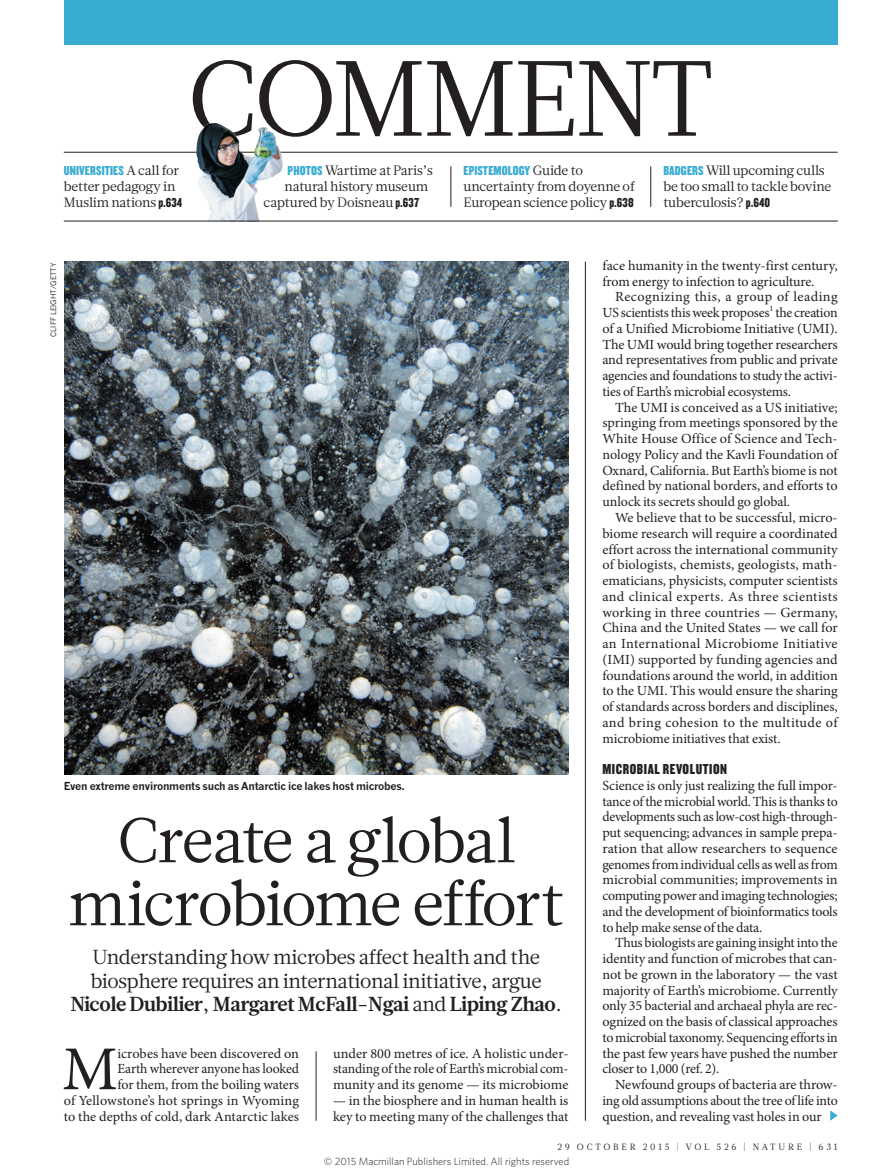
<style>
.page{position:relative;width:893px;height:1174px;background:#fff}
.page>*{position:absolute;margin:0;border:0;box-sizing:border-box;transform-origin:0 0}
.t1{font:106.5px "Glosa Math";letter-spacing:-.025em;color:#231f20}
.t2{font:63px/63px "Glosa Math";letter-spacing:-.035em;color:#231f20;text-align:center}
.t3{font:62.4px "Minion Pro";color:#231f20}
.t4{font:20.25px/23.7px "Glosa Math";letter-spacing:-.02em;color:#231f20;text-align:center}
.t5{font:15px "Knockout 69 Full Liteweight";letter-spacing:.04em;color:#231f20}
.t6{font:13.95px/15.8px "Minion Pro";letter-spacing:-.005em;color:#231f20;text-align:justify}
.t7{font:13.5px/15.8px "Glosa Math";letter-spacing:-.01em;color:#231f20}
.t8{font:13.5px "Knockout 69 Full Liteweight";letter-spacing:.01em;color:#38acd2}
.t9{font:700 10.8px "News Gothic MTOT";letter-spacing:-.02em;color:#231f20}
.t10{font:300 10.5px "Whitney";color:#231f20}
.t11{font:9px "Glosa Math";letter-spacing:.3em;color:#231f20}
.t12{font:7.5px "News Gothic MTOT";color:#231f20}
.s1{font-family:"Glosa Math";color:#231f20}
.s2{font-family:"Knockout 69 Full Liteweight"}
.s3{font-family:"Knockout 69 Full Liteweight";color:#38acd2}
.s4{font-weight:700}
</style>
<div class="page">
<hr style="left:64px;top:152px;width:774px;height:1px;background:#231f20">
<img style="left:186px;top:122px;width:108px;height:99px">
<svg style="left:830px;top:1110px;width:8px;height:10px"></svg>
<img style="left:64px;top:261px;width:504px;height:513px">
<div style="left:64px;top:0;width:774px;height:45px;background:#38acd2"></div>
<hr style="left:64px;top:221px;width:774px;height:1px;background:#231f20">
<hr style="left:451px;top:166px;width:1px;height:41px;background:#231f20">
<hr style="left:650px;top:166px;width:1px;height:41px;background:#231f20">
<hr style="left:585px;top:261px;width:1px;height:859px;background:#231f20">
<hr style="left:316px;top:1051px;width:1px;height:69px;background:#231f20">
<p class="t8" style="left:64px;top:162px;width:117px">UNIVERSITIES <span class="s1">A call for</span></p>
<p class="t7" style="left:64px;top:179px;width:120px">better pedagogy in<br>Muslim nations <span class="s2">p.634</span></p>
<h1 class="t1" style="left:187px;top:29px;width:528px">COMMENT</h1>
<p class="t7" style="left:663px;top:163px;width:170px"><span class="s3">BADGERS</span> Will upcoming culls be too small to tackle bovine tuberculosis? <span class="s2">p.640</span></p>
<p class="t8" style="left:463px;top:162px;width:121px">EPISTEMOLOGY <span class="s1">Guide to</span></p>
<p class="t7" style="left:463px;top:179px;width:173px">uncertainty from doyenne of<br>European science policy <span class="s2">p.638</span></p>
<p class="t7" style="left:288px;top:163px;width:147px"><span class="s3">PHOTOS</span> Wartime at Paris’s</p>
<p class="t7" style="left:285px;top:179px;width:145px">natural history museum</p>
<p class="t7" style="left:264px;top:194px;width:157px">captured by Doisneau <span class="s2">p.637</span></p>
<p class="t12" style="left:49px;top:337px;width:75px;rotate:-90deg">CLIFF LEIGHT/GETTY</p>
<p class="t9" style="left:64px;top:779px;width:342px">Even extreme environments such as Antarctic ice lakes host microbes.</p>
<h2 class="t2" style="left:68px;top:809px;width:497px">Create a global microbiome effort</h2>
<h3 class="t4" style="left:71px;top:945px;width:493px">Understanding how microbes affect health and the biosphere requires an international initiative, argue<br><span class="s4">Nicole Dubilier</span>, <span class="s4">Margaret McFall-Ngai</span> and <span class="s4">Liping Zhao</span>.</h3>
<p class="t6" style="left:64px;top:1045px;width:237px;text-align:right">icrobes have been discovered on<br>Earth wherever anyone has looked<br>for them, from the boiling waters<br>of Yellowstone’s hot springs in Wyoming to the depths of cold, dark Antarctic lakes</p>
<p class="t6" style="left:333px;top:1045px;width:237px">under 800 metres of ice. A holistic under&shy;standing of the role of Earth’s microbial com&shy;munity and its genome — its microbiome</p>
<h3 class="t3" style="left:62px;top:1027px;width:57px">M</h3>
<p class="t6" style="left:333px;top:1092px;width:237px">— in the biosphere and in human health is key to meeting many of the challenges that</p>
<p class="t6" style="left:602px;top:258px;width:237px">face humanity in the twenty-first century, from energy to infection to agriculture.</p>
<p class="t6" style="left:602px;top:289px;width:237px;text-indent:13px">Recognizing this, a group of leading US scientists this week proposes<sup>1</sup> the creation of a Unified Microbiome Initiative (UMI).<br>The UMI would bring together researchers and representatives from public and private agencies and foundations to study the activi&shy;ties of Earth’s microbial ecosystems.</p>
<p class="t6" style="left:602px;top:399px;width:237px;text-indent:13px">The UMI is conceived as a US initiative; springing from meetings sponsored by the White House Office of Science and Tech&shy;nology Policy and the Kavli Foundation of Oxnard, California. But Earth’s biome is not defined by national borders, and efforts to unlock its secrets should go global.</p>
<p class="t6" style="left:602px;top:510px;width:237px;text-indent:13px">We believe that to be successful, micro&shy;biome research will require a coordinated effort across the international community of biologists, chemists, geologists, math&shy;ematicians, physicists, computer scientists and clinical experts. As three scientists working in three countries — Germany, China and the United States — we call for an International Microbiome Initiative (IMI) supported by funding agencies and foundations around the world, in addition to the UMI. This would ensure the sharing of standards across borders and disciplines, and bring cohesion to the multitude of microbiome initiatives that exist.</p>
<p class="t5" style="left:602px;top:759px;width:126px">MICROBIAL REVOLUTION</p>
<p class="t6" style="left:602px;top:777px;width:237px">Science is only just realizing the full impor&shy;tance of the microbial world. This is thanks to developments such as low-cost high-through&shy;put sequencing; advances in sample prepa&shy;ration that allow researchers to sequence genomes from individual cells as well as from microbial communities; improvements in computing power and imaging technologies; and the development of bioinformatics tools to help make sense of the data.</p>
<p class="t6" style="left:602px;top:935px;width:237px;text-indent:13px">Thus biologists are gaining insight into the identity and function of microbes that can&shy;not be grown in the laboratory — the vast majority of Earth’s microbiome. Currently only 35 bacterial and archaeal phyla are rec&shy;ognized on the basis of classical approaches to microbial taxonomy. Sequencing efforts in the past few years have pushed the number closer to 1,000 (ref. 2).</p>
<p class="t6" style="left:602px;top:1077px;width:237px;text-indent:13px">Newfound groups of bacteria are throw&shy;ing old assumptions about the tree of life into question, and revealing vast holes in our</p>
<p class="t11" style="left:557px;top:1141px;width:282px">29 OCTOBER 2015 | VOL 526 | NATURE | 631</p>
<p class="t10" style="left:324px;top:1154px;width:247px">© 2015 Macmillan Publishers Limited. All rights reserved</p>
</div>
